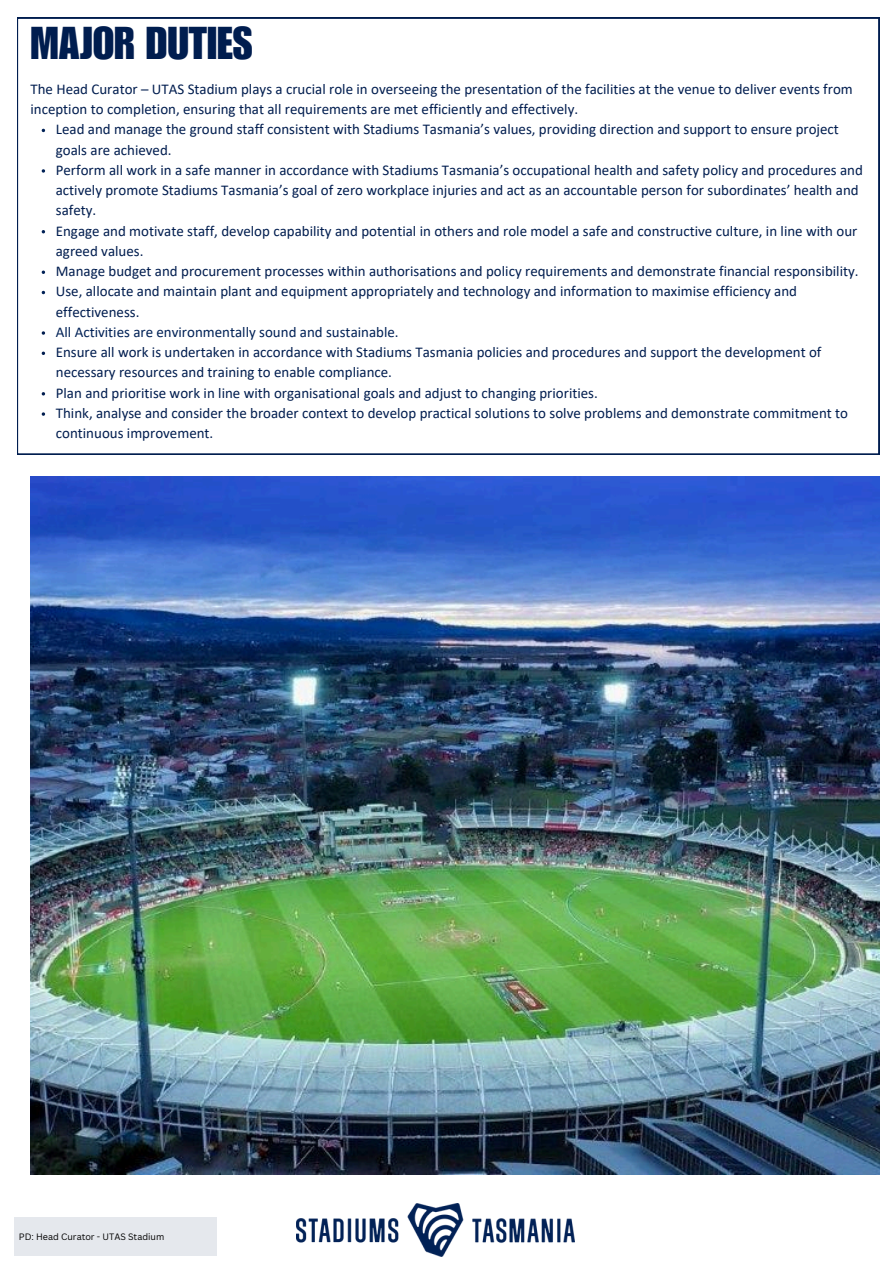
<style>
.page{position:relative;width:894px;height:1264px;background:#fff}
.page>*{position:absolute;margin:0;border:0;box-sizing:border-box;transform-origin:0 0}
.t1{font:44.85px "Impact LT Std";color:#001d4f}
.t2{font:15px/20.2px "Calibri";color:#001d4f}
.t3{font:15px "Calibri";color:#002156}
.t4{font:9px "Canva Sans";color:#000}
</style>
<div class="page">
<img style="left:296px;top:1203px;width:278px;height:52px">
<div style="left:14px;top:1216px;width:203px;height:39px;background:#e5e8ed"></div>
<svg style="left:17px;top:18px;width:862px;height:436px"></svg>
<img style="left:30px;top:476px;width:849px;height:698px">
<svg style="left:42px;top:169px;width:3px;height:4px"></svg>
<svg style="left:42px;top:270px;width:3px;height:4px"></svg>
<svg style="left:42px;top:331px;width:3px;height:4px"></svg>
<svg style="left:42px;top:351px;width:3px;height:4px"></svg>
<svg style="left:42px;top:412px;width:3px;height:4px"></svg>
<p class="t1" style="left:30px;top:27px;width:224px">MAJOR DUTIES</p>
<p class="t2" style="left:30px;top:80px;width:823px">The Head Curator – UTAS Stadium plays a crucial role in overseeing the presentation of the facilities at the venue to deliver events from inception to completion, ensuring that all requirements are met efficiently and effectively.</p>
<p class="t2" style="left:56px;top:120px;width:784px">Lead and manage the ground staff consistent with Stadiums Tasmania’s values, providing direction and support to ensure project goals are achieved.</p>
<p class="t2" style="left:56px;top:161px;width:808px">Perform all work in a safe manner in accordance with Stadiums Tasmania’s occupational health and safety policy and procedures and actively promote Stadiums Tasmania’s goal of zero workplace injuries and act as an accountable person for subordinates’ health and safety.</p>
<p class="t2" style="left:56px;top:222px;width:802px">Engage and motivate staff, develop capability and potential in others and role model a safe and constructive culture, in line with our agreed values.</p>
<p class="t2" style="left:56px;top:262px;width:804px">Manage budget and procurement processes within authorisations and policy requirements and demonstrate financial responsibility.</p>
<p class="t2" style="left:56px;top:282px;width:742px">Use, allocate and maintain plant and equipment appropriately and technology and information to maximise efficiency and effectiveness.</p>
<p class="t3" style="left:56px;top:326px;width:344px">All Activities are environmentally sound and sustainable.</p>
<p class="t2" style="left:56px;top:343px;width:767px">Ensure all work is undertaken in accordance with Stadiums Tasmania policies and procedures and support the development of necessary resources and training to enable compliance.</p>
<p class="t2" style="left:56px;top:384px;width:543px">Plan and prioritise work in line with organisational goals and adjust to changing priorities.</p>
<p class="t2" style="left:56px;top:404px;width:793px">Think, analyse and consider the broader context to develop practical solutions to solve problems and demonstrate commitment to continuous improvement.</p>
<h1 class="t4" style="left:19px;top:1229px;width:147px">PD: Head Curator - UTAS Stadium</h1>
</div>
